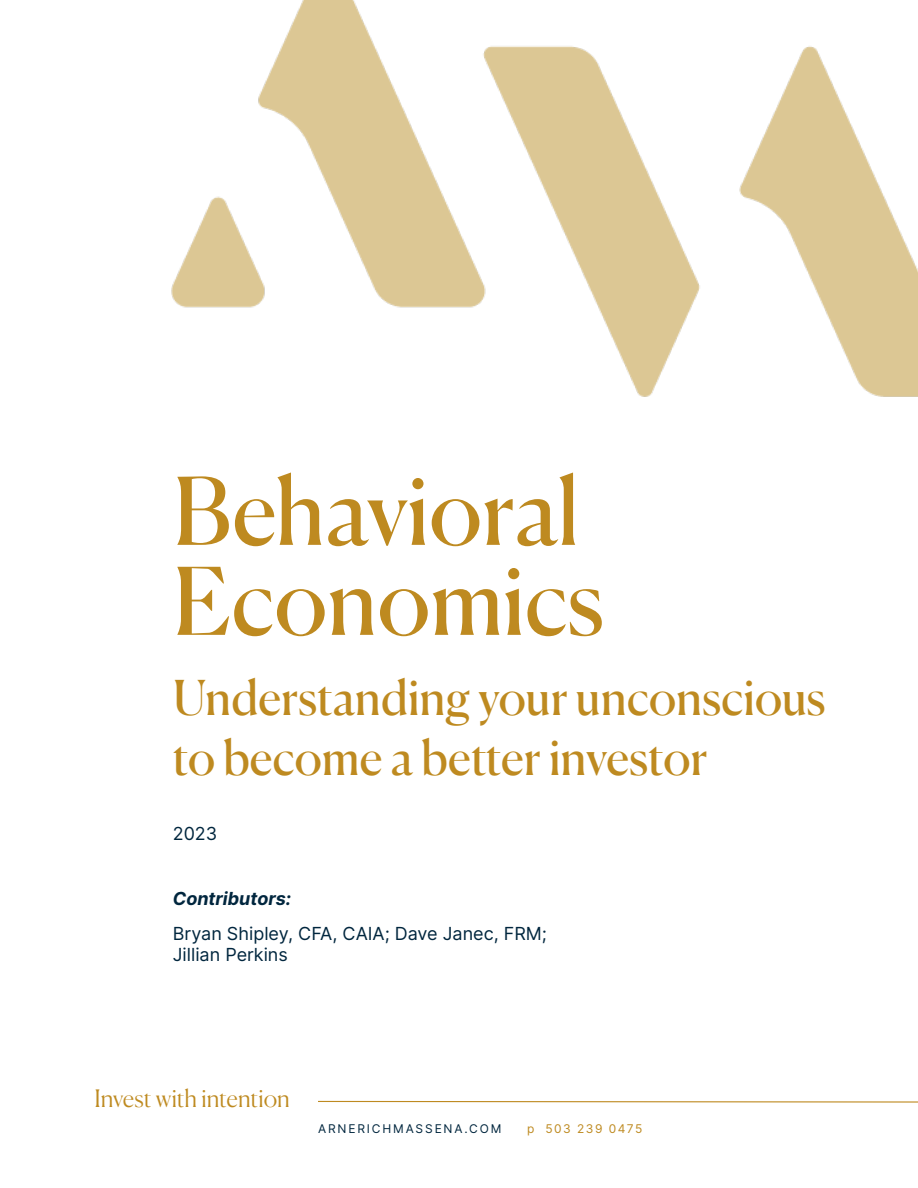
<style>
.page{position:relative;width:918px;height:1188px;background:#fff}
.page>*{position:absolute;margin:0;border:0;box-sizing:border-box;transform-origin:0 0}
.t1{font:93px/90px "Canela";color:#be8a20}
.t2{font:48px/60px "Canela";letter-spacing:-.005em;color:#be8a20}
.t3{font:300 24px "Canela";color:#be8a20}
.Cover__subtitle{font:18px/21.6px "Inter";color:#00263e}
.t4{font:italic 700 18px "Inter";color:#00263e}
.t5{font:12px "Inter";letter-spacing:.155em;color:#00263e}
.t6{font:12px "Inter";letter-spacing:.125em;color:#be8a20}
</style>
<div class="page">
<img style="left:171px;top:0;width:747px;height:397px">
<svg style="left:318px;top:1100px;width:600px;height:3px"></svg>
<p class="t1" style="left:173px;top:459px;width:433px">Behavioral<br>Economics</p>
<p class="t2" style="left:173px;top:664px;width:654px">Understanding your unconscious to become a better investor</p>
<p class="Cover__subtitle" style="left:173px;top:822px;width:46px">2023</p>
<p class="t4" style="left:173px;top:885px;width:120px">Contributors:</p>
<p class="Cover__subtitle" style="left:173px;top:922px;width:376px">Bryan Shipley, CFA, CAIA; Dave Janec, FRM;<br>Jillian Perkins</p>
<p class="t3" style="left:94px;top:1080px;width:197px">Invest with intention</p>
<p class="t5" style="left:318px;top:1120px;width:185px">ARNERICHMASSENA.COM</p>
<p class="t6" style="left:527px;top:1120px;width:117px">p 503 239 0475</p>
</div>
